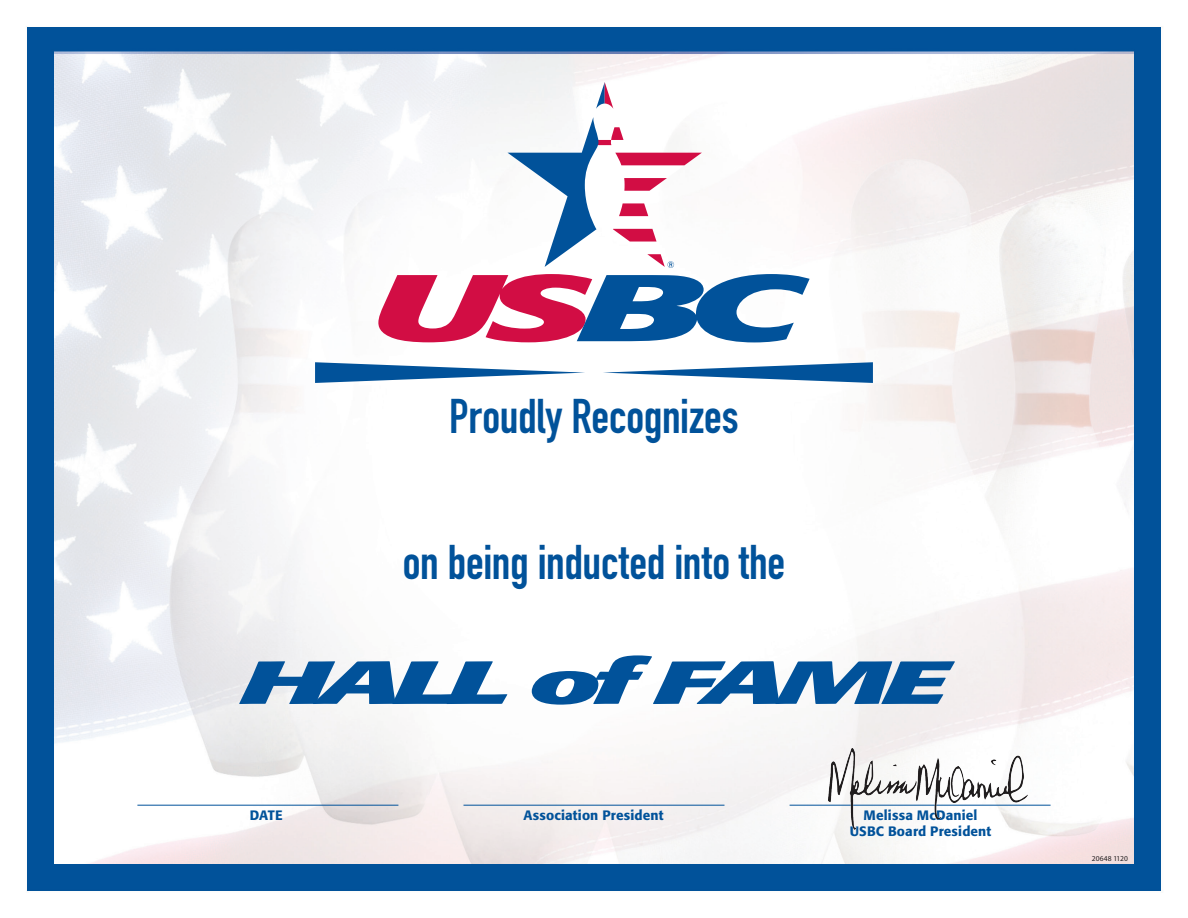
<style>
.page{position:relative;width:1188px;height:918px;background:#fff}
.page>*{position:absolute;margin:0;border:0;box-sizing:border-box;transform-origin:0 0}
.t1{font:italic 700 60px "Formata";letter-spacing:-.085em;color:#01529a;scale:2 1}
.t2{font:48px "DIN Engschrift Std";letter-spacing:-.01em;color:#01529a}
.t3{font:500 13.5px/16.2px "Formata";letter-spacing:.01em;color:#01529a;text-align:center}
.t4{font:7.5px "Myriad Pro";letter-spacing:.005em;color:#231f20}
</style>
<div class="page">
<img style="left:27px;top:27px;width:1134px;height:864px">
<svg style="left:378px;top:274px;width:432px;height:68px"></svg>
<svg style="left:507px;top:82px;width:195px;height:186px"></svg>
<hr style="left:790px;top:805px;width:261px;height:1px;background:#01529a">
<hr style="left:463px;top:805px;width:261px;height:1px;background:#01529a">
<hr style="left:137px;top:805px;width:261px;height:1px;background:#01529a">
<img style="left:829px;top:749px;width:198px;height:80px">
<svg style="left:315px;top:362px;width:270px;height:21px"></svg>
<svg style="left:603px;top:362px;width:270px;height:21px"></svg>
<h2 class="t2" style="left:449px;top:388px;width:291px">Proudly Recognizes</h2>
<h2 class="t2" style="left:403px;top:534px;width:384px">on being inducted into the</h2>
<h1 class="t1" style="left:239px;top:645px;width:356px">HALL of FAME</h1>
<p class="t3" style="left:250px;top:807px;width:34px">DATE</p>
<p class="t3" style="left:523px;top:807px;width:142px">Association President</p>
<p class="t3" style="left:850px;top:807px;width:143px">Melissa McDaniel<br>USBC Board President</p>
<p class="t4" style="left:1092px;top:854px;width:38px">20648 1120</p>
</div>
